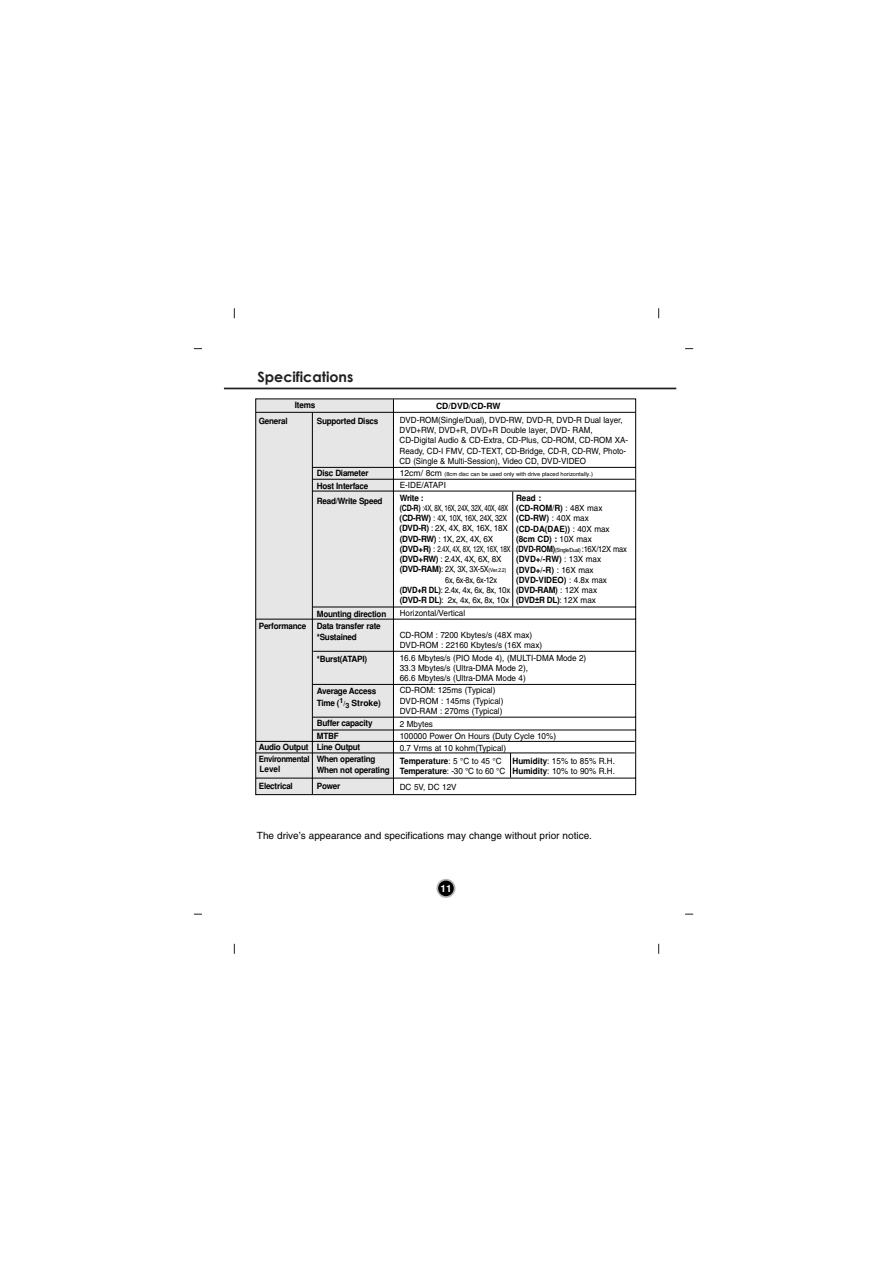
<style>
.page{position:relative;width:893px;height:1263px;background:#fff}
.page>*{position:absolute;margin:0;border:0;box-sizing:border-box;transform-origin:0 0}
.t1{font:700 14.25px "Century Gothic";color:#231f20}
.t2{font:10.05px "Helvetica";color:#000}
.t3{font:700 10.05px "Helvetica";color:#fff}
.t4{font:8.55px/10.2px "Helvetica";color:#000;scale:.95 1}
.t5{font:700 8.55px/12.3px "Helvetica";letter-spacing:-.03em;color:#000;scale:.95 1}
.t6{font:8.55px/10.2px "Helvetica";color:#000;scale:.94 1}
.t7{font:700 8.55px/10.2px "Helvetica";color:#000;scale:.95 1}
.t8{font:8.55px "Helvetica";letter-spacing:-.035em;color:#000;scale:.95 1}
.t9{font:8.55px "Helvetica";letter-spacing:-.035em;color:#000;scale:.82 1}
.t10{font:8.55px "Helvetica";letter-spacing:-.035em;color:#000;scale:.89 1}
.t11{font:8.55px "Helvetica";letter-spacing:-.035em;color:#000;scale:.85 1}
.t12{font:700 8.55px "Helvetica";letter-spacing:-.03em;color:#000}
.t13{font:5.7px "Helvetica";color:#000}
.t14{font:5.7px "Helvetica";letter-spacing:-.05em;color:#000;scale:.87 1}
.s1{font-size:7.2px}
.s2{font-size:8.55px}
.s3{font-weight:700}
.s4{font-size:5.7px}
.s5{font-weight:400}
.s6{font-weight:700;font-size:8.55px}
</style>
<div class="page">
<hr style="left:224px;top:388px;width:452px;height:1px;background:#231f20">
<svg style="left:436px;top:879px;width:19px;height:19px"></svg>
<div style="left:438px;top:881px;width:16px;height:15px;background:#000;border-radius:50%"></div>
<svg style="left:255px;top:398px;width:381px;height:397px"></svg>
<hr style="left:512px;top:492px;width:1px;height:114px;background:#000">
<h1 class="t1" style="left:257px;top:368px;width:98px">Specifications</h1>
<p class="t5" style="left:295px;top:400px;width:23px">Items</p>
<p class="t5" style="left:259px;top:416px;width:32px">General</p>
<p class="t5" style="left:317px;top:416px;width:66px">Supported Discs</p>
<p class="t5" style="left:317px;top:468px;width:56px;line-height:12.8px">Disc Diameter<br>Host Interface</p>
<p class="t5" style="left:317px;top:495px;width:71px">Read/Write Speed</p>
<p class="t5" style="left:259px;top:609px;width:136px;text-indent:58px">Mounting direction<br>Performance Data transfer rate</p>
<p class="t5" style="left:317px;top:631px;width:44px">*Sustained</p>
<p class="t5" style="left:317px;top:654px;width:54px">*Burst(ATAPI)</p>
<p class="t5" style="left:317px;top:686px;width:69px;line-height:11.6px">Average Access<br>Time (<sup>1</sup><span class="s1">/</span><sub>3</sub> Stroke)</p>
<p class="t5" style="left:317px;top:717px;width:60px;line-height:13.4px">Buffer capacity<br>MTBF</p>
<p class="t5" style="left:259px;top:742px;width:124px">Audio Output Line Output<br>Environmental When operating</p>
<p class="t5" style="left:317px;top:764px;width:78px">When not operating</p>
<p class="t5" style="left:259px;top:781px;width:37px">Electrical</p>
<p class="t5" style="left:317px;top:781px;width:26px">Power</p>
<p class="t5" style="left:260px;top:764px;width:23px">Level</p>
<p class="t12" style="left:436px;top:403px;width:66px">CD/DVD/CD-RW</p>
<p class="t6" style="left:399px;top:416px;width:244px">DVD-ROM(Single/Dual), DVD-RW, DVD-R, DVD-R Dual layer, DVD+RW, DVD+R, DVD+R Double layer, DVD- RAM, CD-Digital Audio &amp; CD-Extra, CD-Plus, CD-ROM, CD-ROM XA-Ready, CD-I FMV, CD-TEXT, CD-Bridge, CD-R, CD-RW, Photo-CD (Single &amp; Multi-Session), Video CD, DVD-VIDEO</p>
<p class="t13" style="left:400px;top:472px;width:195px"><span class="s2">12cm/ 8cm</span> (8cm disc can be used only with drive placed horizontally.)</p>
<p class="t4" style="left:400px;top:481px;width:50px">E-IDE/ATAPI</p>
<p class="t5" style="left:400px;top:492px;width:26px">Write :</p>
<p class="t9" style="left:400px;top:505px;width:134px"><span class="s3">(CD-R)</span> :4X, 8X, 16X, 24X, 32X, 40X, 48X</p>
<p class="t8" style="left:399px;top:515px;width:115px"><span class="s3">(CD-RW)</span> : 4X, 10X, 16X, 24X, 32X</p>
<p class="t8" style="left:399px;top:525px;width:115px"><span class="s3">(DVD-R)</span> : 2X, 4X, 8X, 16X, 18X</p>
<p class="t4" style="left:400px;top:534px;width:100px"><span class="s3">(DVD-RW)</span> : 1X, 2X, 4X, 6X</p>
<p class="t8" style="left:400px;top:546px;width:118px"><span class="s3">(DVD+R)</span> : 2.4X, 4X, 8X, 12X, 16X, 18X</p>
<p class="t4" style="left:400px;top:555px;width:108px"><span class="s3">(DVD+RW)</span> : 2.4X, 4X, 6X, 8X</p>
<p class="t4" style="left:400px;top:565px;width:114px"><span class="s3">(DVD-RAM)</span>: 2X, 3X, 3X-5X<span class="s4">(Ver.2.2)</span></p>
<p class="t11" style="left:445px;top:577px;width:62px">6x, 6x-8x, 6x-12x</p>
<p class="t10" style="left:400px;top:587px;width:126px"><span class="s3">(DVD+R DL)</span>: 2.4x, 4x, 6x, 8x, 10x</p>
<p class="t8" style="left:400px;top:597px;width:116px"><span class="s3">(DVD-R DL)</span>: 2x, 4x, 6x, 8x, 10x</p>
<p class="t4" style="left:400px;top:608px;width:70px">Horizontal/Vertical</p>
<p class="t4" style="left:400px;top:631px;width:151px">CD-ROM : 7200 Kbytes/s (48X max)<br>DVD-ROM : 22160 Kbytes/s (16X max)</p>
<p class="t4" style="left:400px;top:653px;width:198px">16.6 Mbytes/s (PIO Mode 4), (MULTI-DMA Mode 2)<br>33.3 Mbytes/s (Ultra-DMA Mode 2),<br>66.6 Mbytes/s (Ultra-DMA Mode 4)</p>
<p class="t4" style="left:400px;top:686px;width:111px">CD-ROM: 125ms (Typical)<br>DVD-ROM : 145ms (Typical)<br>DVD-RAM : 270ms (Typical)</p>
<p class="t4" style="left:400px;top:719px;width:166px;line-height:12.3px">2 Mbytes<br>100000 Power On Hours (Duty Cycle 10%)<br>0.7 Vrms at 10 kohm(Typical)<br><span class="s3">Temperature</span>: 5 °C to 45 °C</p>
<p class="t7" style="left:516px;top:494px;width:100px">Read :<br>(CD-ROM/R) <span class="s5">: 48X max </span>(CD-RW) <span class="s5">: 40X max </span>(CD-DA(DAE)) <span class="s5">: 40X max </span>(8cm CD) : <span class="s5">10X max</span></p>
<p class="t14" style="left:516px;top:548px;width:129px"><span class="s6">(DVD-ROM)</span>(Single/Dual) <span class="s2">:16X/12X max</span></p>
<p class="t7" style="left:516px;top:555px;width:97px">(DVD+/-RW) <span class="s5">: 13X max </span>(DVD+/-R) <span class="s5">: 16X max </span>(DVD-VIDEO) <span class="s5">: 4.8x max </span>(DVD-RAM) <span class="s5">: 12X max </span>(DVD±R DL)<span class="s5">: 12X max</span></p>
<p class="t4" style="left:400px;top:757px;width:228px;text-align:right"><span class="s3">Humidity</span>: 15% to 85% R.H.<br><span class="s3">Temperature</span>: -30 °C to 60 °C <span class="s3">Humidity</span>: 10% to 90% R.H.</p>
<p class="t4" style="left:400px;top:783px;width:61px">DC 5V, DC 12V</p>
<p class="t2" style="left:257px;top:832px;width:336px">The drive’s appearance and specifications may change without prior notice.</p>
<p class="t3" style="left:440px;top:884px;width:13px">11</p>
</div>
